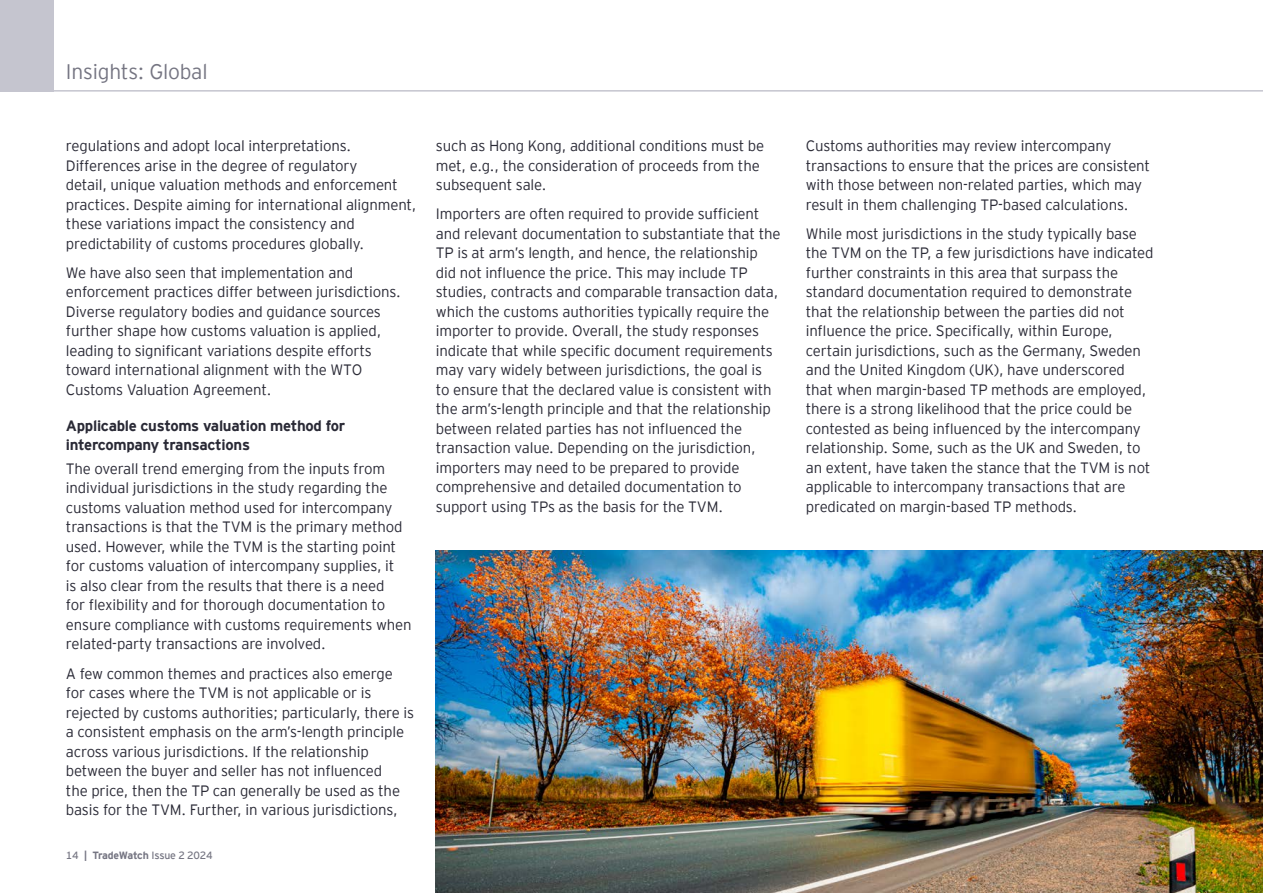
<style>
.page{position:relative;width:1263px;height:893px;background:#fff}
.page>*{position:absolute;margin:0;border:0;box-sizing:border-box;transform-origin:0 0}
.t1{font:300 21px "EY Interstate";letter-spacing:-.01em;color:#757582}
._4__BODY_TEXT{font:300 15px/19.5px "EY Interstate";letter-spacing:-.01em;color:#2a2a36}
._3__Heading_2{font:700 15px/19.5px "EY Interstate";letter-spacing:-.02em;color:#2a2a36}
.t2{font:10.5px "EY Interstate";letter-spacing:-.02em;color:#757582}
.s1{font-weight:700}
</style>
<div class="page">
<img style="left:436px;top:550px;width:827px;height:343px">
<hr style="left:0;top:90px;width:1263px;height:2px;background:#c5c5cf">
<div style="left:0;top:0;width:54px;height:92px;background:#c5c5cf"></div>
<h1 class="t1" style="left:66px;top:57px;width:143px">Insights: Global</h1>
<p class="_4__BODY_TEXT" style="left:66px;top:135px;width:352px">regulations and adopt local interpretations.<br>Differences arise in the degree of regulatory<br>detail, unique valuation methods and enforcement practices. Despite aiming for international alignment, these variations impact the consistency and predictability of customs procedures globally.</p>
<p class="_4__BODY_TEXT" style="left:66px;top:262px;width:336px">We have also seen that implementation and enforcement practices differ between jurisdictions.<br>Diverse regulatory bodies and guidance sources further shape how customs valuation is applied, leading to significant variations despite efforts toward international alignment with the WTO Customs Valuation Agreement.</p>
<p class="_3__Heading_2" style="left:66px;top:414px;width:281px">Applicable customs valuation method for intercompany transactions</p>
<p class="_4__BODY_TEXT" style="left:66px;top:458px;width:347px">The overall trend emerging from the inputs from individual jurisdictions in the study regarding the customs valuation method used for intercompany transactions is that the TVM is the primary method used. However, while the TVM is the starting point for customs valuation of intercompany supplies, it<br>is also clear from the results that there is a need<br>for flexibility and for thorough documentation to ensure compliance with customs requirements when related-party transactions are involved.</p>
<p class="_4__BODY_TEXT" style="left:66px;top:663px;width:350px">A few common themes and practices also emerge for cases where the TVM is not applicable or is rejected by customs authorities; particularly, there is a consistent emphasis on the arm’s-length principle across various jurisdictions. If the relationship between the buyer and seller has not influenced<br>the price, then the TP can generally be used as the basis for the TVM. Further, in various jurisdictions,</p>
<p class="t2" style="left:66px;top:848px;width:148px">14 <span class="s1">| TradeWatch</span> Issue 2 2024</p>
<p class="_4__BODY_TEXT" style="left:436px;top:135px;width:330px">such as Hong Kong, additional conditions must be met, e.g., the consideration of proceeds from the subsequent sale.</p>
<p class="_4__BODY_TEXT" style="left:436px;top:203px;width:346px">Importers are often required to provide sufficient and relevant documentation to substantiate that the TP is at arm’s length, and hence, the relationship did not influence the price. This may include TP studies, contracts and comparable transaction data, which the customs authorities typically require the importer to provide. Overall, the study responses indicate that while specific document requirements may vary widely between jurisdictions, the goal is<br>to ensure that the declared value is consistent with the arm’s-length principle and that the relationship between related parties has not influenced the transaction value. Depending on the jurisdiction, importers may need to be prepared to provide comprehensive and detailed documentation to support using TPs as the basis for the TVM.</p>
<p class="_4__BODY_TEXT" style="left:806px;top:135px;width:346px">Customs authorities may review intercompany transactions to ensure that the prices are consistent with those between non-related parties, which may result in them challenging TP-based calculations.</p>
<p class="_4__BODY_TEXT" style="left:806px;top:223px;width:349px">While most jurisdictions in the study typically base the TVM on the TP, a few jurisdictions have indicated further constraints in this area that surpass the standard documentation required to demonstrate that the relationship between the parties did not influence the price. Specifically, within Europe, certain jurisdictions, such as the Germany, Sweden and the United Kingdom (UK), have underscored that when margin-based TP methods are employed, there is a strong likelihood that the price could be contested as being influenced by the intercompany relationship. Some, such as the UK and Sweden, to an extent, have taken the stance that the TVM is not applicable to intercompany transactions that are predicated on margin-based TP methods.</p>
</div>
